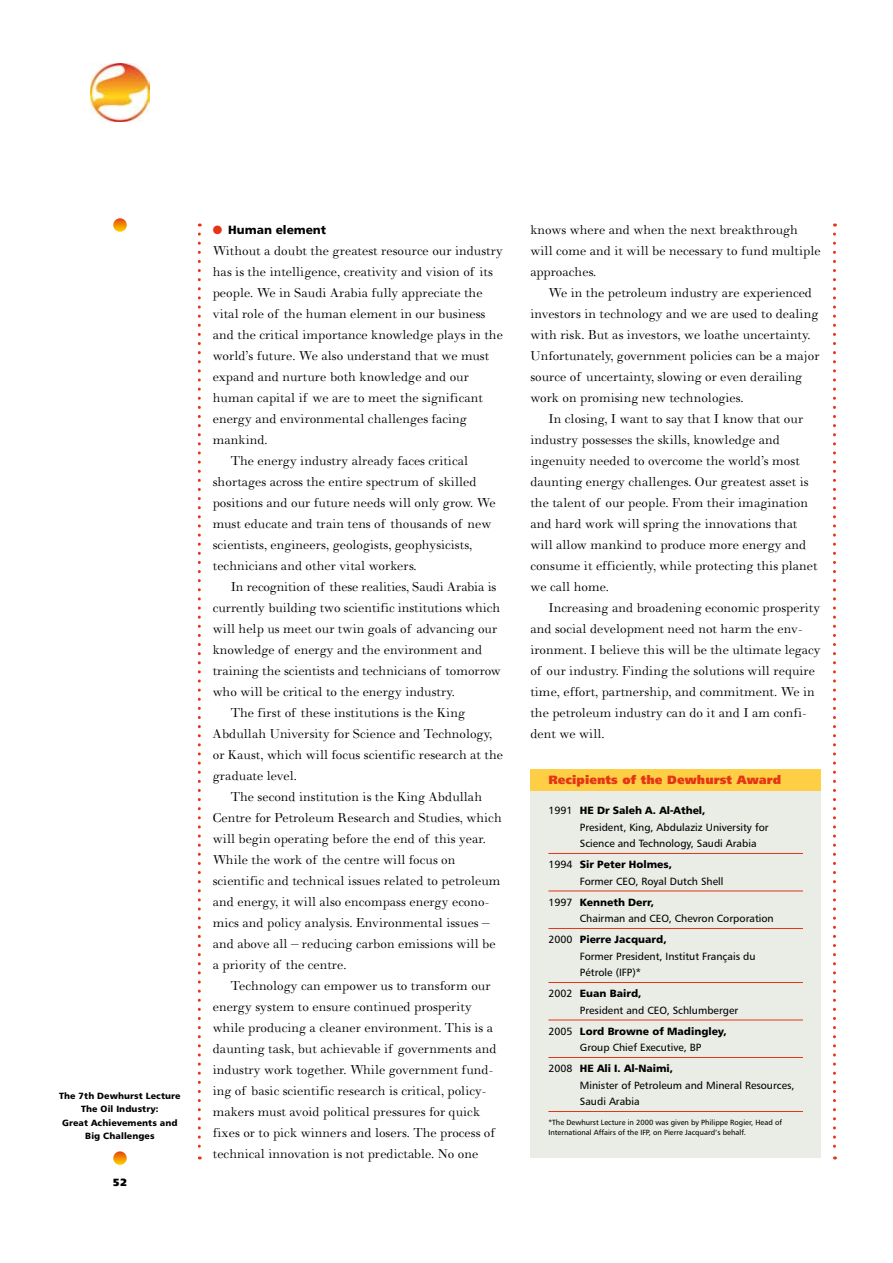
<style>
.page{position:relative;width:893px;height:1263px;background:#fff}
.page>*{position:absolute;margin:0;border:0;box-sizing:border-box;transform-origin:0 0}
.t1{font:15px/21px "Walbaum";color:#000}
.t2{font:12px "Humanist 777 BT Extra Black B";letter-spacing:.005em;color:#e53517}
.t3{font:12px "Humanist 777 BT Black B";color:#000}
.t4{font:10.5px/16.5px "Humanist 777 BT Roman B";color:#000}
.t5{font:10.5px "Humanist 777 BT Black B";color:#000}
.t6{font:10.5px "Humanist 777 BT Extra Black B";color:#000}
.t7{font:9px/13.5px "Humanist 777 BT Black B";letter-spacing:.01em;color:#000;text-align:center}
.t8{font:7.5px/10.5px "Humanist 777 BT Roman B";color:#000}
.s1{color:#e53517}
.s2{font-family:"Humanist 777 BT Roman B"}
</style>
<div class="page">
<img style="left:90px;top:63px;width:59px;height:59px">
<svg style="left:113px;top:1151px;width:14px;height:14px"></svg>
<svg style="left:113px;top:218px;width:14px;height:14px"></svg>
<svg style="left:198px;top:234px;width:3px;height:925px"></svg>
<svg style="left:833px;top:234px;width:3px;height:925px"></svg>
<div style="left:530px;top:770px;width:291px;height:388px;background:#eaece6"></div>
<hr style="left:548px;top:853px;width:255px;height:1px;background:#e53517">
<hr style="left:548px;top:890px;width:255px;height:1px;background:#e53517">
<hr style="left:548px;top:928px;width:255px;height:1px;background:#e53517">
<hr style="left:548px;top:982px;width:255px;height:1px;background:#e53517">
<hr style="left:548px;top:1019px;width:255px;height:1px;background:#e53517">
<hr style="left:548px;top:1057px;width:255px;height:1px;background:#e53517">
<hr style="left:548px;top:1111px;width:255px;height:1px;background:#e53517">
<div style="left:530px;top:770px;width:291px;height:21px;background:#fecf44"></div>
<p class="t7" style="left:59px;top:1088px;width:123px">The 7th Dewhurst Lecture<br>The Oil Industry:<br>Great Achievements and<br>Big Challenges</p>
<p class="t6" style="left:113px;top:1176px;width:15px">52</p>
<p class="t3" style="left:213px;top:222px;width:115px"><span class="s1">●</span> Human element</p>
<p class="t1" style="left:213px;top:240px;width:292px">Without a doubt the greatest resource our industry</p>
<p class="t1" style="left:213px;top:261px;width:282px">has is the intelligence, creativity and vision of its</p>
<p class="t1" style="left:213px;top:282px;width:271px">people. We in Saudi Arabia fully appreciate the</p>
<p class="t1" style="left:213px;top:303px;width:274px">vital role of the human element in our business</p>
<p class="t1" style="left:213px;top:324px;width:292px">and the critical importance knowledge plays in the</p>
<p class="t1" style="left:213px;top:345px;width:278px">world’s future. We also understand that we must</p>
<p class="t1" style="left:213px;top:366px;width:258px">expand and nurture both knowledge and our</p>
<p class="t1" style="left:213px;top:387px;width:272px">human capital if we are to meet the significant</p>
<p class="t1" style="left:213px;top:408px;width:256px">energy and environmental challenges facing</p>
<p class="t1" style="left:213px;top:429px;width:56px">mankind.</p>
<p class="t1" style="left:231px;top:450px;width:239px">The energy industry already faces critical</p>
<p class="t1" style="left:213px;top:471px;width:265px">shortages across the entire spectrum of skilled</p>
<p class="t1" style="left:213px;top:492px;width:284px">positions and our future needs will only grow. We</p>
<p class="t1" style="left:213px;top:513px;width:280px">must educate and train tens of thousands of new</p>
<p class="t1" style="left:213px;top:534px;width:261px">scientists, engineers, geologists, geophysicists,</p>
<p class="t1" style="left:213px;top:555px;width:205px">technicians and other vital workers.</p>
<p class="t1" style="left:231px;top:576px;width:267px">In recognition of these realities, Saudi Arabia is</p>
<p class="t1" style="left:213px;top:597px;width:289px">currently building two scientific institutions which</p>
<p class="t1" style="left:213px;top:618px;width:286px">will help us meet our twin goals of advancing our</p>
<p class="t1" style="left:213px;top:639px;width:271px">knowledge of energy and the environment and</p>
<p class="t1" style="left:213px;top:660px;width:290px">training the scientists and technicians of tomorrow</p>
<p class="t1" style="left:213px;top:681px;width:244px">who will be critical to the energy industry.</p>
<p class="t1" style="left:231px;top:702px;width:236px">The first of these institutions is the King</p>
<p class="t1" style="left:213px;top:723px;width:281px">Abdullah University for Science and Technology,</p>
<p class="t1" style="left:213px;top:744px;width:292px">or Kaust, which will focus scientific research at the</p>
<p class="t1" style="left:213px;top:765px;width:86px">graduate level.</p>
<p class="t1" style="left:231px;top:786px;width:253px">The second institution is the King Abdullah</p>
<p class="t1" style="left:213px;top:807px;width:291px">Centre for Petroleum Research and Studies, which</p>
<p class="t1" style="left:213px;top:828px;width:274px">will begin operating before the end of this year.</p>
<p class="t1" style="left:213px;top:849px;width:244px">While the work of the centre will focus on</p>
<p class="t1" style="left:213px;top:870px;width:289px">scientific and technical issues related to petroleum</p>
<p class="t1" style="left:213px;top:891px;width:278px">and energy, it will also encompass energy econo-</p>
<p class="t1" style="left:213px;top:912px;width:278px">mics and policy analysis. Environmental issues –</p>
<p class="t1" style="left:213px;top:933px;width:284px">and above all – reducing carbon emissions will be</p>
<p class="t1" style="left:213px;top:954px;width:135px">a priority of the centre.</p>
<p class="t1" style="left:231px;top:975px;width:261px">Technology can empower us to transform our</p>
<p class="t1" style="left:213px;top:996px;width:261px">energy system to ensure continued prosperity</p>
<p class="t1" style="left:213px;top:1017px;width:282px">while producing a cleaner environment. This is a</p>
<p class="t1" style="left:213px;top:1038px;width:285px">daunting task, but achievable if governments and</p>
<p class="t1" style="left:213px;top:1059px;width:282px">industry work together. While government fund-</p>
<p class="t1" style="left:213px;top:1080px;width:274px">ing of basic scientific research is critical, policy-</p>
<p class="t1" style="left:213px;top:1101px;width:269px">makers must avoid political pressures for quick</p>
<p class="t1" style="left:213px;top:1122px;width:284px">fixes or to pick winners and losers. The process of</p>
<p class="t1" style="left:213px;top:1143px;width:267px">technical innovation is not predictable. No one</p>
<p class="t1" style="left:530px;top:220px;width:292px">knows where and when the next breakthrough will come and it will be necessary to fund multiple approaches.</p>
<p class="t1" style="left:530px;top:283px;width:291px;text-indent:18px">We in the petroleum industry are experienced investors in technology and we are used to dealing with risk. But as investors, we loathe uncertainty.<br>Unfortunately, government policies can be a major source of uncertainty, slowing or even derailing work on promising new technologies.</p>
<p class="t1" style="left:530px;top:409px;width:289px;text-indent:18px">In closing, I want to say that I know that our industry possesses the skills, knowledge and ingenuity needed to overcome the world’s most daunting energy challenges. Our greatest asset is the talent of our people. From their imagination and hard work will spring the innovations that will allow mankind to produce more energy and consume it efficiently, while protecting this planet we call home.</p>
<p class="t1" style="left:530px;top:598px;width:292px;text-indent:18px">Increasing and broadening economic prosperity and social development need not harm the env&shy;ironment. I believe this will be the ultimate legacy of our industry. Finding the solutions will require time, effort, partnership, and commitment. We in the petroleum industry can do it and I am confi&shy;dent we will.</p>
<p class="t2" style="left:548px;top:772px;width:234px">Recipients of the Dewhurst Award</p>
<p class="t5" style="left:548px;top:804px;width:159px"><span class="s2">1991</span> HE Dr Saleh A. Al-Athel,</p>
<p class="t4" style="left:580px;top:818px;width:190px">President, King, Abdulaziz University for<br>Science and Technology, Saudi Arabia</p>
<p class="t5" style="left:548px;top:858px;width:125px"><span class="s2">1994</span> Sir Peter Holmes,</p>
<p class="t4" style="left:580px;top:872px;width:145px">Former CEO, Royal Dutch Shell</p>
<p class="t5" style="left:548px;top:895px;width:107px"><span class="s2">1997</span> Kenneth Derr,</p>
<p class="t4" style="left:580px;top:910px;width:195px">Chairman and CEO, Chevron Corporation</p>
<p class="t5" style="left:548px;top:933px;width:120px"><span class="s2">2000</span> Pierre Jacquard,</p>
<p class="t4" style="left:580px;top:947px;width:177px">Former President, Institut Français du<br>Pétrole (IFP)*</p>
<p class="t5" style="left:548px;top:987px;width:95px"><span class="s2">2002</span> Euan Baird,</p>
<p class="t4" style="left:580px;top:1001px;width:160px">President and CEO, Schlumberger</p>
<p class="t5" style="left:548px;top:1024px;width:180px"><span class="s2">2005</span> Lord Browne of Madingley,</p>
<p class="t4" style="left:580px;top:1039px;width:123px">Group Chief Executive, BP</p>
<p class="t5" style="left:548px;top:1062px;width:126px"><span class="s2">2008</span> HE Ali I. Al-Naimi,</p>
<p class="t4" style="left:580px;top:1076px;width:216px">Minister of Petroleum and Mineral Resources,<br>Saudi Arabia</p>
<p class="t8" style="left:548px;top:1116px;width:235px">*The Dewhurst Lecture in 2000 was given by Philippe Rogier, Head of<br>International Affairs of the IFP, on Pierre Jacquard’s behalf.</p>
</div>
